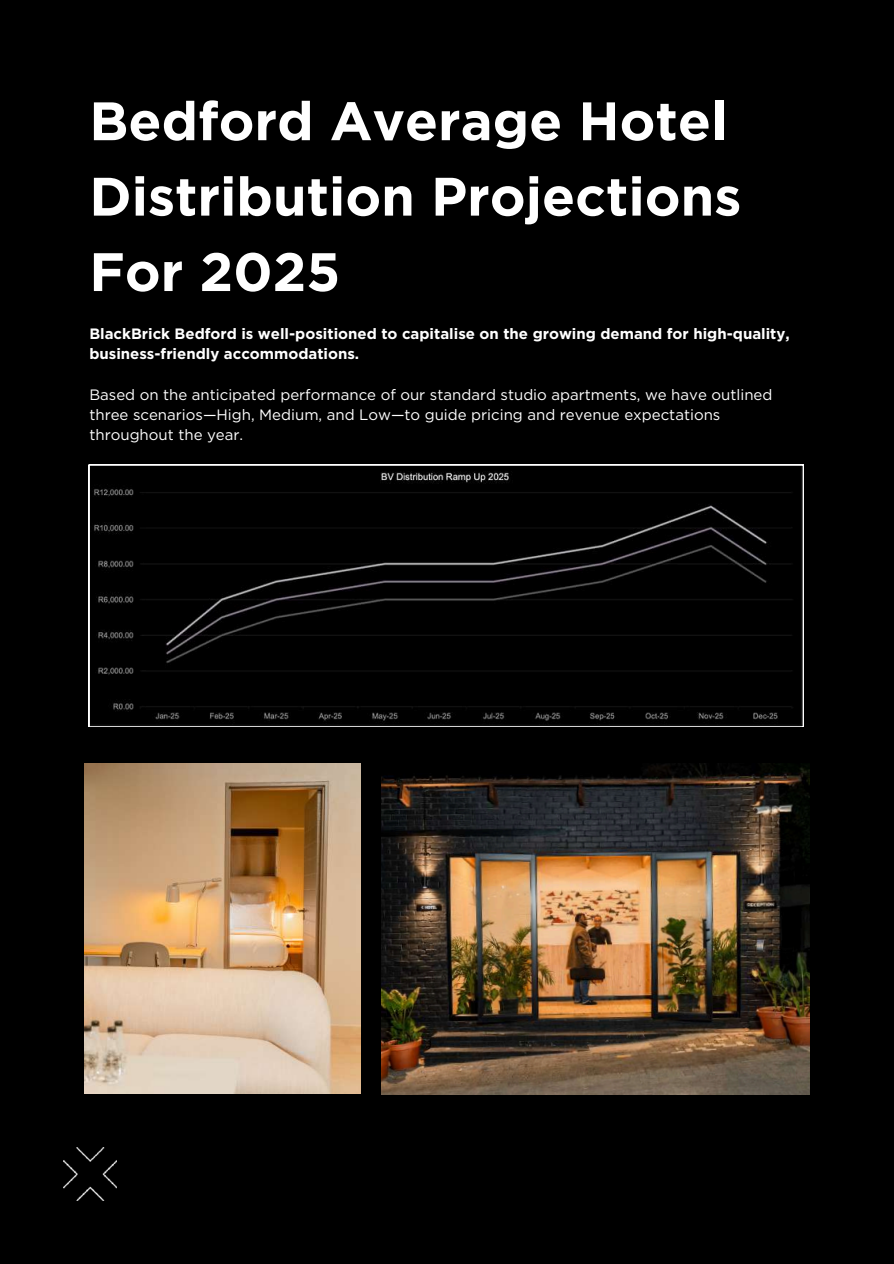
<style>
.page{position:relative;width:894px;height:1264px;background:#fff}
.page>*{position:absolute;margin:0;border:0;box-sizing:border-box;transform-origin:0 0}
.t1{font:700 54px/75.3px "Gotham";color:#fff}
.t2{font:15px/20.2px "Gotham";color:#fff}
.t3{font:700 15px/20.2px "Gotham";color:#fff}
</style>
<div class="page">
<div style="left:0;top:0;width:893px;height:1263px;background:#000"></div>
<img style="left:63px;top:1147px;width:53px;height:53px">
<svg style="left:89px;top:464px;width:714px;height:263px"></svg>
<img style="left:84px;top:763px;width:276px;height:330px">
<img style="left:381px;top:763px;width:428px;height:331px">
<h1 class="t1" style="left:89px;top:83px;width:653px">Bedford Average Hotel<br>Distribution Projections<br>For 2025</h1>
<p class="t3" style="left:89px;top:323px;width:701px">BlackBrick Bedford is well-positioned to capitalise on the growing demand for high-quality, business-friendly accommodations.</p>
<p class="t2" style="left:89px;top:384px;width:684px">Based on the anticipated performance of our standard studio apartments, we have outlined three scenarios—High, Medium, and Low—to guide pricing and revenue expectations throughout the year.</p>
</div>
